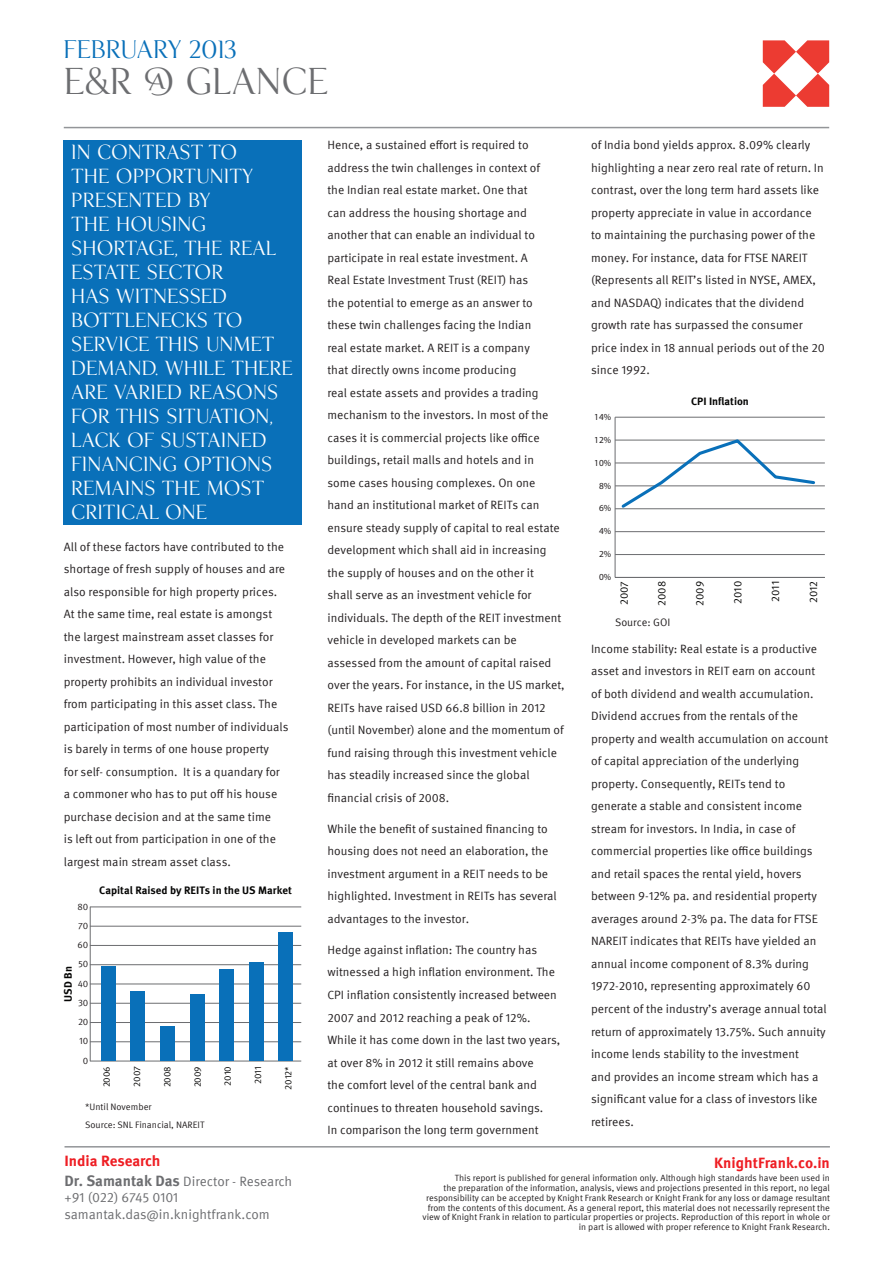
<style>
.page{position:relative;width:893px;height:1263px;background:#fff}
.page>*{position:absolute;margin:0;border:0;box-sizing:border-box;transform-origin:0 0}
.t1{font:33px "KF Display";color:#6c6d70}
.t2{font:22.5px "KF Display";color:#0970b9}
.Heading{font:18px/24px "KF Display";color:#fff}
.t3{font:700 15px "KF Meta OT";color:#ee1d23}
.t4{font:13.5px/16.5px "KF Meta OT";color:#6c6d70}
.Body_Text{font:12px/22.5px "KF Meta OT";color:#231f20}
.t5{font:700 10.8px "KF Meta OT";color:#050504}
.t6{font:10.8px "KF Meta OT";color:#050504}
.t7{font:10.8px "KF Meta OT";color:#231f20}
.t8{font:9.3px/18.6px "KF Meta OT";color:#231f20}
.t9{font:9.3px "KF Meta OT";color:#050504}
.t10{font:9.3px "Myriad Pro";color:#231f20}
.t11{font:9px/9.8px "KF Meta OT";color:#231f20;text-align:right}
.s1{font-weight:700;font-size:15px}
</style>
<div class="page">
<svg style="left:763px;top:40px;width:66px;height:67px"></svg>
<hr style="left:64px;top:127px;width:765px;height:1px;background:#939598">
<hr style="left:65px;top:1146px;width:765px;height:1px;background:#939598">
<hr style="left:90px;top:1061px;width:211px;height:1px;background:#6c6d70">
<hr style="left:90px;top:1041px;width:211px;height:1px;background:#6c6d70">
<hr style="left:90px;top:1022px;width:211px;height:1px;background:#6c6d70">
<hr style="left:90px;top:1003px;width:211px;height:1px;background:#6c6d70">
<hr style="left:90px;top:983px;width:211px;height:1px;background:#6c6d70">
<hr style="left:90px;top:964px;width:211px;height:1px;background:#6c6d70">
<hr style="left:90px;top:945px;width:211px;height:1px;background:#6c6d70">
<hr style="left:90px;top:926px;width:211px;height:1px;background:#6c6d70">
<hr style="left:90px;top:906px;width:211px;height:1px;background:#6c6d70">
<hr style="left:90px;top:907px;width:1px;height:154px;background:#6c6d70">
<div style="left:101px;top:966px;width:15px;height:95px;background:#0970b9"></div>
<div style="left:130px;top:992px;width:15px;height:69px;background:#0970b9"></div>
<div style="left:160px;top:1026px;width:15px;height:35px;background:#0970b9"></div>
<div style="left:190px;top:994px;width:14px;height:67px;background:#0970b9"></div>
<div style="left:219px;top:969px;width:15px;height:92px;background:#0970b9"></div>
<div style="left:249px;top:962px;width:15px;height:99px;background:#0970b9"></div>
<div style="left:278px;top:932px;width:15px;height:129px;background:#0970b9"></div>
<hr style="left:615px;top:417px;width:1px;height:160px;background:#6c6d70">
<hr style="left:615px;top:577px;width:210px;height:1px;background:#6c6d70">
<hr style="left:615px;top:554px;width:210px;height:1px;background:#6c6d70">
<hr style="left:615px;top:531px;width:210px;height:1px;background:#6c6d70">
<hr style="left:615px;top:508px;width:210px;height:1px;background:#6c6d70">
<hr style="left:615px;top:485px;width:210px;height:1px;background:#6c6d70">
<hr style="left:615px;top:463px;width:210px;height:1px;background:#6c6d70">
<hr style="left:615px;top:440px;width:210px;height:1px;background:#6c6d70">
<hr style="left:615px;top:417px;width:210px;height:1px;background:#6c6d70">
<svg style="left:619px;top:439px;width:198px;height:71px"></svg>
<div style="left:64px;top:140px;width:238px;height:385px;background:#0970b9"></div>
<h2 class="t2" style="left:63px;top:36px;width:175px">FEBRUARY 2013</h2>
<h1 class="t1" style="left:64px;top:62px;width:266px">E&amp;R @ GLANCE</h1>
<p class="Heading" style="left:71px;top:140px;width:223px">IN CONTRAST TO<br>THE OPPORTUNITY<br>PRESENTED BY<br>THE HOUSING<br>SHORTAGE, THE REAL<br>ESTATE SECTOR<br>HAS WITNESSED<br>BOTTLENECKS TO<br>SERVICE THIS UNMET<br>DEMAND. WHILE THERE<br>ARE VARIED REASONS<br>FOR THIS SITUATION,<br>LACK OF SUSTAINED<br>FINANCING OPTIONS<br>REMAINS THE MOST<br>CRITICAL ONE</p>
<p class="Body_Text" style="left:64px;top:535px;width:226px">All of these factors have contributed to the shortage of fresh supply of houses and are also responsible for high property prices.<br>At the same time, real estate is amongst the largest mainstream asset classes for investment. However, high value of the property prohibits an individual investor from participating in this asset class. The participation of most number of individuals is barely in terms of one house property<br>for self- consumption. It is a quandary for a commoner who has to put off his house purchase decision and at the same time<br>is left out from participation in one of the largest main stream asset class.</p>
<p class="t8" style="left:78px;top:897px;width:12px">80</p>
<p class="t8" style="left:78px;top:916px;width:12px">70</p>
<p class="t8" style="left:78px;top:936px;width:12px">60</p>
<p class="t8" style="left:78px;top:955px;width:12px">50</p>
<p class="t5" style="left:61px;top:1002px;width:37px;rotate:-90deg">USD Bn</p>
<p class="t8" style="left:78px;top:974px;width:12px">40</p>
<p class="t8" style="left:78px;top:993px;width:12px">30</p>
<p class="t8" style="left:78px;top:1013px;width:12px">20</p>
<p class="t8" style="left:79px;top:1032px;width:11px">10</p>
<p class="t8" style="left:83px;top:1051px;width:7px">0</p>
<p class="t5" style="left:99px;top:883px;width:194px">Capital Raised by REITs in the US Market</p>
<p class="t9" style="left:101px;top:1087px;width:23px;rotate:-90deg">2006</p>
<p class="t9" style="left:131px;top:1087px;width:22px;rotate:-90deg">2007</p>
<p class="t9" style="left:162px;top:1087px;width:23px;rotate:-90deg">2008</p>
<p class="t9" style="left:192px;top:1087px;width:23px;rotate:-90deg">2009</p>
<p class="t9" style="left:222px;top:1086px;width:21px;rotate:-90deg">2010</p>
<p class="t9" style="left:283px;top:1089px;width:25px;rotate:-90deg">2012*</p>
<p class="t9" style="left:252px;top:1084px;width:19px;rotate:-90deg">2011</p>
<p class="t8" style="left:85px;top:1097px;width:121px">*Until November<br>Source: SNL Financial, NAREIT</p>
<p class="Body_Text" style="left:327px;top:134px;width:239px">Hence, a sustained effort is required to address the twin challenges in context of<br>the Indian real estate market. One that<br>can address the housing shortage and another that can enable an individual to participate in real estate investment. A<br>Real Estate Investment Trust (REIT) has<br>the potential to emerge as an answer to these twin challenges facing the Indian<br>real estate market. A REIT is a company<br>that directly owns income producing<br>real estate assets and provides a trading mechanism to the investors. In most of the cases it is commercial projects like office buildings, retail malls and hotels and in some cases housing complexes. On one hand an institutional market of REITs can ensure steady supply of capital to real estate development which shall aid in increasing the supply of houses and on the other it<br>shall serve as an investment vehicle for individuals. The depth of the REIT investment vehicle in developed markets can be assessed from the amount of capital raised over the years. For instance, in the US market, REITs have raised USD 66.8 billion in 2012 (until November) alone and the momentum of fund raising through this investment vehicle has steadily increased since the global financial crisis of 2008.</p>
<p class="Body_Text" style="left:327px;top:818px;width:231px">While the benefit of sustained financing to housing does not need an elaboration, the investment argument in a REIT needs to be highlighted. Investment in REITs has several advantages to the investor.</p>
<p class="Body_Text" style="left:327px;top:939px;width:234px">Hedge against inflation: The country has witnessed a high inflation environment. The CPI inflation consistently increased between 2007 and 2012 reaching a peak of 12%.<br>While it has come down in the last two years, at over 8% in 2012 it still remains above<br>the comfort level of the central bank and continues to threaten household savings.<br>In comparison the long term government</p>
<p class="Body_Text" style="left:591px;top:134px;width:235px">of India bond yields approx. 8.09% clearly highlighting a near zero real rate of return. In contrast, over the long term hard assets like property appreciate in value in accordance to maintaining the purchasing power of the money. For instance, data for FTSE NAREIT (Represents all REIT’s listed in NYSE, AMEX, and NASDAQ) indicates that the dividend growth rate has surpassed the consumer price index in 18 annual periods out of the 20 since 1992.</p>
<p class="t10" style="left:594px;top:411px;width:18px">14%</p>
<p class="t10" style="left:594px;top:434px;width:18px">12%</p>
<p class="t10" style="left:594px;top:457px;width:18px">10%</p>
<p class="t10" style="left:599px;top:480px;width:14px">8%</p>
<p class="t10" style="left:599px;top:503px;width:14px">6%</p>
<p class="t10" style="left:599px;top:525px;width:14px">4%</p>
<p class="t10" style="left:599px;top:548px;width:14px">2%</p>
<p class="t5" style="left:691px;top:395px;width:59px">CPI Inflation</p>
<p class="t10" style="left:599px;top:571px;width:14px">0%</p>
<p class="t6" style="left:617px;top:605px;width:26px;rotate:-90deg">2007</p>
<p class="t6" style="left:655px;top:606px;width:26px;rotate:-90deg">2008</p>
<p class="t6" style="left:693px;top:606px;width:26px;rotate:-90deg">2009</p>
<p class="t6" style="left:731px;top:604px;width:24px;rotate:-90deg">2010</p>
<p class="t6" style="left:769px;top:602px;width:22px;rotate:-90deg">2011</p>
<p class="t6" style="left:807px;top:603px;width:24px;rotate:-90deg">2012</p>
<p class="t7" style="left:615px;top:616px;width:57px">Source: GOI</p>
<p class="Body_Text" style="left:591px;top:638px;width:239px">Income stability: Real estate is a productive asset and investors in REIT earn on account of both dividend and wealth accumulation.<br>Dividend accrues from the rentals of the property and wealth accumulation on account of capital appreciation of the underlying property. Consequently, REITs tend to generate a stable and consistent income stream for investors. In India, in case of commercial properties like office buildings and retail spaces the rental yield, hovers between 9-12% pa. and residential property averages around 2-3% pa. The data for FTSE NAREIT indicates that REITs have yielded an annual income component of 8.3% during 1972-2010, representing approximately 60 percent of the industry’s average annual total return of approximately 13.75%. Such annuity income lends stability to the investment<br>and provides an income stream which has a significant value for a class of investors like retirees.</p>
<p class="t3" style="left:65px;top:1151px;width:97px">India Research</p>
<p class="t4" style="left:65px;top:1173px;width:229px"><span class="s1">Dr. Samantak Das</span> Director - Research +91 (022) 6745 0101 samantak.das@in.knightfrank.com</p>
<p class="t3" style="left:714px;top:1154px;width:117px">KnightFrank.co.in</p>
<p class="t11" style="left:423px;top:1173px;width:409px">This report is published for general information only. Although high standards have been used in<br>the preparation of the information, analysis, views and projections presented in this report, no legal responsibility can be accepted by Knight Frank Research or Knight Frank for any loss or damage resultant from the contents of this document. As a general report, this material does not necessarily represent the view of Knight Frank in relation to particular properties or projects. Reproduction of this report in whole or in part is allowed with proper reference to Knight Frank Research.</p>
</div>
